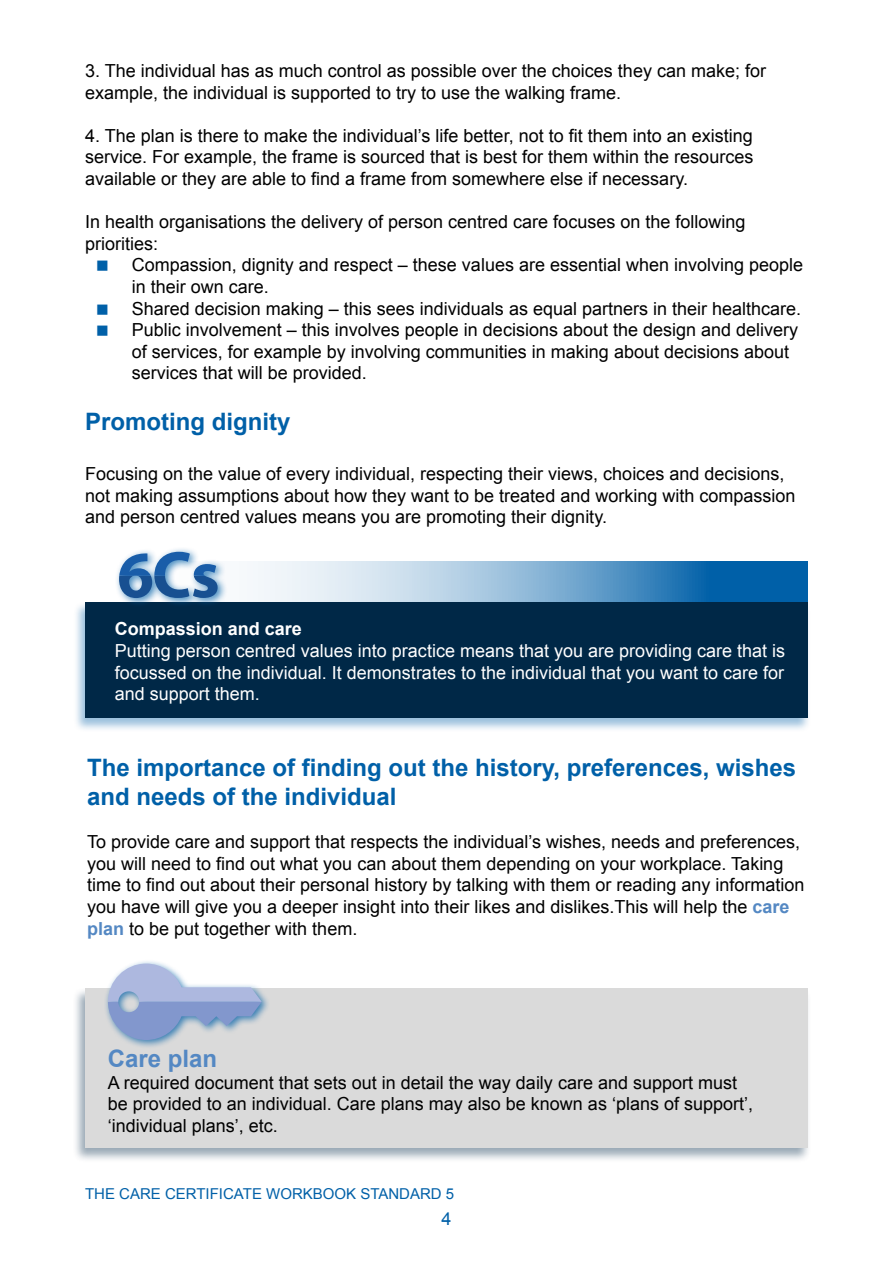
<style>
.page{position:relative;width:893px;height:1263px;background:#fff}
.page>*{position:absolute;margin:0;border:0;box-sizing:border-box;transform-origin:0 0}
.t1{font:700 24px/28.8px "Arial";color:#0060a8}
.t2{font:700 24px "Arial";color:#5488c3}
.t3{font:18px/21.6px "Arial";color:#000}
.t4{font:18px/21.6px "Arial";color:#fff;text-align:justify}
.t5{font:700 18px "Arial";color:#fff}
.t6{font:18px "Arial";color:#0060a8}
.t7{font:15px "Arial";color:#0060a8}
.s1{font-weight:700;color:#5488c3}
</style>
<div class="page">
<div style="left:73px;top:601px;width:738px;height:131px;background:#0060a8;opacity:.4"></div>
<div style="left:85px;top:602px;width:723px;height:116px;background:#002847"></div>
<svg style="left:85px;top:561px;width:723px;height:41px"></svg>
<div style="left:114px;top:547px;width:114px;height:61px;background:#0060a8;opacity:.75"></div>
<svg style="left:119px;top:552px;width:99px;height:46px"></svg>
<div style="left:72px;top:987px;width:740px;height:176px;background:#002847;opacity:.4"></div>
<div style="left:85px;top:988px;width:723px;height:159px;background:#dadada"></div>
<div style="left:103px;top:959px;width:167px;height:90px;background:#0060a8;opacity:.75"></div>
<svg style="left:108px;top:963px;width:154px;height:77px"></svg>
<p class="t3" style="left:85px;top:60px;width:682px">3. The individual has as much control as possible over the choices they can make; for example, the individual is supported to try to use the walking frame.</p>
<p class="t3" style="left:85px;top:125px;width:670px;text-align:justify">4. The plan is there to make the individual’s life better, not to fit them into an existing service. For example, the frame is sourced that is best for them within the resources available or they are able to find a frame from somewhere else if necessary.</p>
<p class="t3" style="left:85px;top:211px;width:662px">In health organisations the delivery of person centred care focuses on the following priorities:</p>
<p class="t3" style="left:132px;top:254px;width:673px">Compassion, dignity and respect – these values are essential when involving people in their own care.<br>Shared decision making – this sees individuals as equal partners in their healthcare.<br>Public involvement – this involves people in decisions about the design and delivery of services, for example by involving communities in making about decisions about services that will be provided.</p>
<h1 class="t1" style="left:85px;top:408px;width:207px">Promoting dignity</h1>
<p class="t3" style="left:85px;top:463px;width:712px">Focusing on the value of every individual, respecting their views, choices and decisions, not making assumptions about how they want to be treated and working with compassion and person centred values means you are promoting their dignity.</p>
<p class="t5" style="left:115px;top:617px;width:189px">Compassion and care</p>
<p class="t4" style="left:115px;top:640px;width:672px">Putting person centred values into practice means that you are providing care that is focussed on the individual. It demonstrates to the individual that you want to care for and support them.</p>
<h1 class="t1" style="left:87px;top:754px;width:710px">The importance of finding out the history, preferences, wishes and needs of the individual</h1>
<p class="t3" style="left:87px;top:831px;width:719px">To provide care and support that respects the individual’s wishes, needs and preferences, you will need to find out what you can about them depending on your workplace. Taking time to find out about their personal history by talking with them or reading any information you have will give you a deeper insight into their likes and dislikes.This will help the <span class="s1">care plan</span> to be put together with them.</p>
<h1 class="t2" style="left:108px;top:1043px;width:111px">Care plan</h1>
<p class="t3" style="left:108px;top:1072px;width:647px">A required document that sets out in detail the way daily care and support must be provided to an individual. Care plans may also be known as ‘plans of support’, ‘individual plans’, etc.</p>
<p class="t7" style="left:85px;top:1184px;width:371px">THE CARE CERTIFICATE WORKBOOK STANDARD 5</p>
<p class="t6" style="left:441px;top:1207px;width:12px">4</p>
</div>
